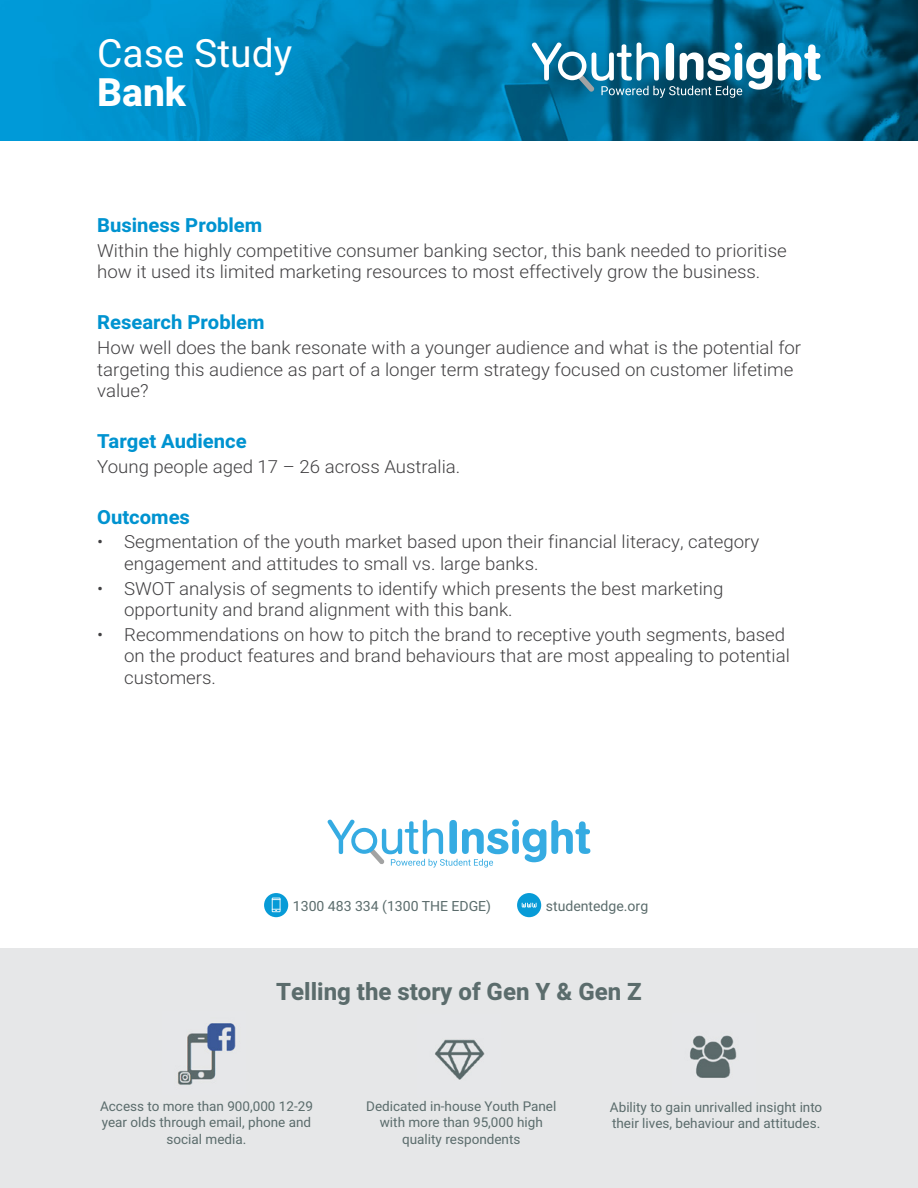
<style>
.page{position:relative;width:918px;height:1188px;background:#fff}
.page>*{position:absolute;margin:0;border:0;box-sizing:border-box;transform-origin:0 0}
.t1{font:39px "Heebo";color:#fff}
.t2{font:800 39px "Heebo";color:#fff}
.t3{font:800 24px "Heebo";color:#5b6c6c}
.t4{font:700 19.5px "Heebo";color:#0093d0;scale:1.04 1}
.t5{font:300 18px/21.6px "Heebo";color:#414042;scale:1.04 1}
.t6{font:14.1px "Heebo";color:#5b6c6c}
.t7{font:13.5px/16.2px "Heebo";color:#5b6c6c;text-align:center}
</style>
<div class="page">
<div style="left:0;top:949px;width:918px;height:239px;background:#e6e7e8"></div>
<div style="left:264px;top:893px;width:24px;height:24px;background:#079bd7;border-radius:50%"></div>
<svg style="left:272px;top:898px;width:9px;height:14px"></svg>
<div style="left:517px;top:893px;width:24px;height:24px;background:#079bd7;border-radius:50%"></div>
<svg style="left:522px;top:903px;width:15px;height:5px"></svg>
<img style="left:0;top:0;width:918px;height:140px">
<svg style="left:778px;top:43px;width:43px;height:37px"></svg>
<svg style="left:532px;top:43px;width:240px;height:55px"></svg>
<img style="left:177px;top:1023px;width:59px;height:62px">
<img style="left:435px;top:1039px;width:50px;height:41px">
<img style="left:690px;top:1035px;width:47px;height:43px">
<svg style="left:328px;top:820px;width:262px;height:48px"></svg>
<h1 class="t1" style="left:97px;top:26px;width:196px">Case Study</h1>
<h1 class="t2" style="left:97px;top:65px;width:90px">Bank</h1>
<p class="t4" style="left:97px;top:212px;width:160px">Business Problem</p>
<p class="t5" style="left:97px;top:239px;width:665px">Within the highly competitive consumer banking sector, this bank needed to prioritise how it used its limited marketing resources to most effectively grow the business.</p>
<p class="t4" style="left:97px;top:309px;width:162px">Research Problem</p>
<p class="t5" style="left:97px;top:337px;width:678px">How well does the bank resonate with a younger audience and what is the potential for targeting this audience as part of a longer term strategy focused on customer lifetime value?</p>
<p class="t4" style="left:97px;top:428px;width:145px">Target Audience</p>
<p class="t5" style="left:97px;top:455px;width:351px">Young people aged 17 – 26 across Australia.</p>
<p class="t4" style="left:97px;top:503px;width:91px">Outcomes</p>
<p class="t5" style="left:124px;top:531px;width:612px;text-indent:-27px">• Segmentation of the youth market based upon their financial literacy, category engagement and attitudes to small vs. large banks.</p>
<p class="t5" style="left:124px;top:577px;width:578px;text-indent:-27px">• SWOT analysis of segments to identify which presents the best marketing opportunity and brand alignment with this bank.</p>
<p class="t5" style="left:124px;top:623px;width:642px;text-indent:-27px">• Recommendations on how to pitch the brand to receptive youth segments, based on the product features and brand behaviours that are most appealing to potential customers.</p>
<p class="t6" style="left:293px;top:897px;width:200px">1300 483 334 (1300 THE EDGE)</p>
<p class="t6" style="left:546px;top:897px;width:104px">studentedge.org</p>
<h2 class="t3" style="left:276px;top:975px;width:367px">Telling the story of Gen Y &amp; Gen Z</h2>
<p class="t7" style="left:100px;top:1098px;width:214px">Access to more than 900,000 12-29 year olds through email, phone and social media.</p>
<p class="t7" style="left:366px;top:1098px;width:192px">Dedicated in-house Youth Panel with more than 95,000 high quality respondents</p>
<p class="t7" style="left:610px;top:1099px;width:214px;text-align:left">Ability to gain unrivalled insight into their lives, behaviour and attitudes.</p>
</div>
